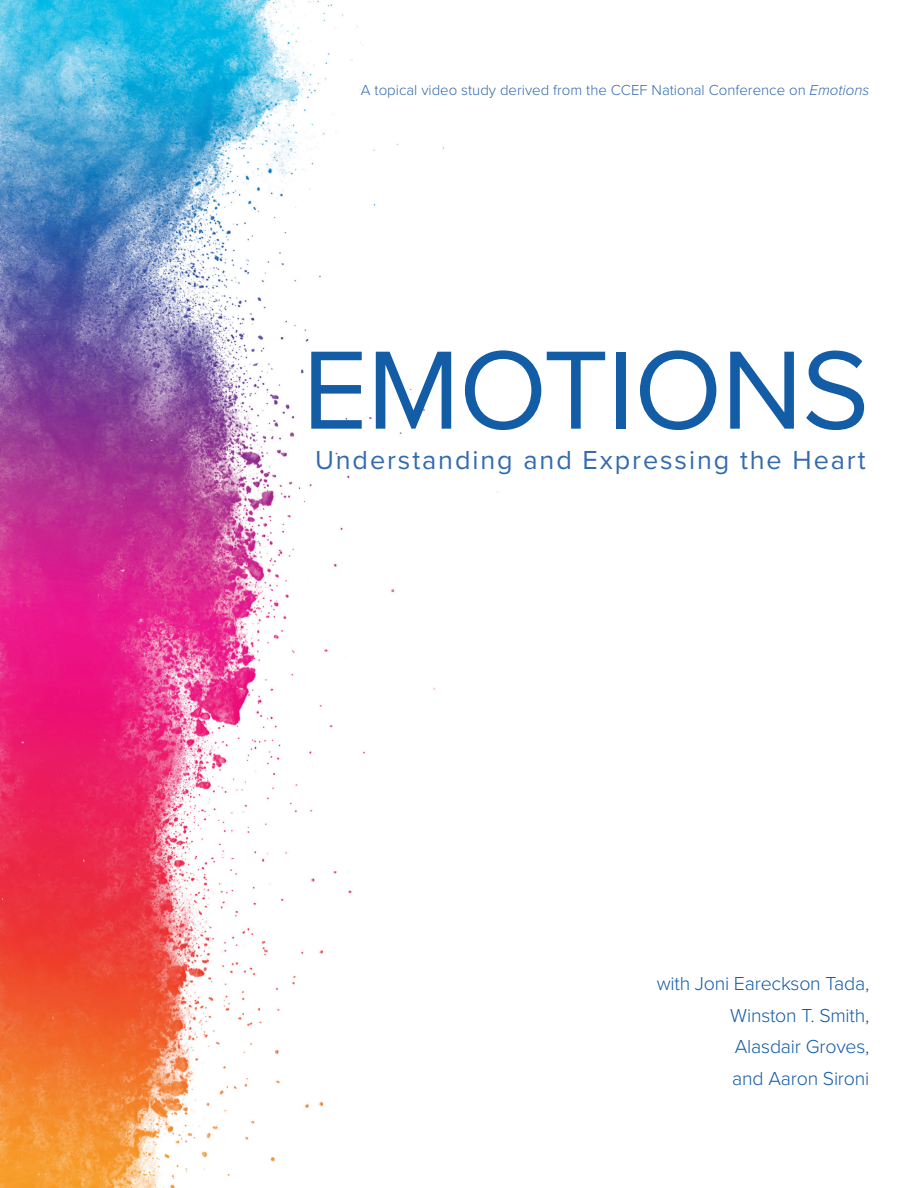
<style>
.page{position:relative;width:918px;height:1188px;background:#fff}
.page>*{position:absolute;margin:0;border:0;box-sizing:border-box;transform-origin:0 0}
.t1{font:115.35px "Proxima Nova";letter-spacing:-.01em;color:#135ca6}
.t2{font:27px "Proxima Nova";letter-spacing:.07em;color:#336baf}
.t3{font:300 19.5px/31.5px "Proxima Nova";letter-spacing:-.01em;color:#135ca6;text-align:justify}
.t4{font:300 15px "Proxima Nova";color:#336baf}
.s1{font-style:italic}
</style>
<div class="page">
<img style="left:0;top:0;width:499px;height:1188px">
<p class="t4" style="left:361px;top:78px;width:510px">A topical video study derived from the CCEF National Conference on <span class="s1">Emotions</span></p>
<h1 class="t1" style="left:302px;top:304px;width:569px">EMOTIONS</h1>
<h2 class="t2" style="left:315px;top:440px;width:552px">Understanding and Expressing the Heart</h2>
<p class="t3" style="left:730px;top:967px;width:141px;text-indent:-74px">with Joni Eareckson Tada, Winston T. Smith, Alasdair Groves, and Aaron Sironi</p>
</div>
